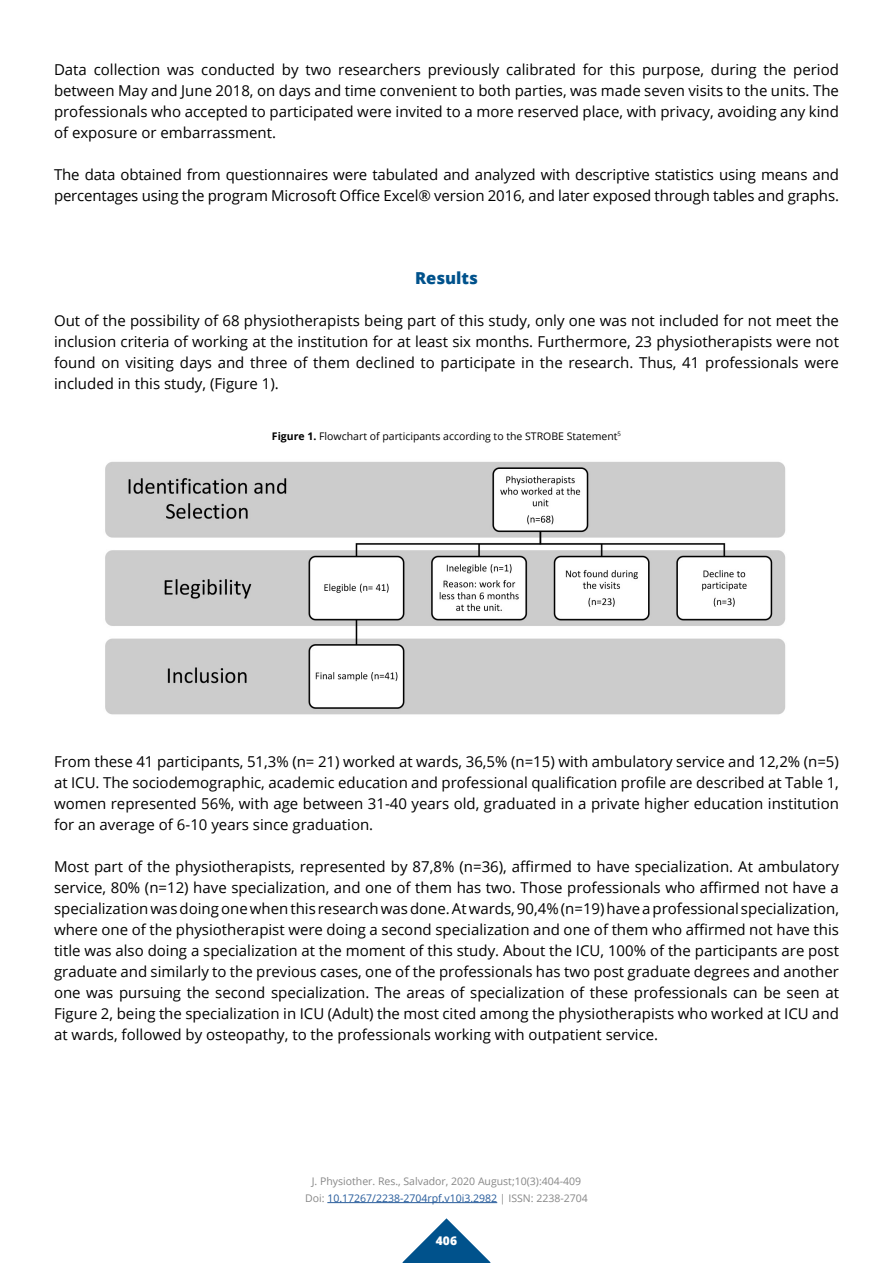
<style>
.page{position:relative;width:893px;height:1263px;background:#fff}
.page>*{position:absolute;margin:0;border:0;box-sizing:border-box;transform-origin:0 0}
.t1{font:800 16.5px "Open Sans";color:#00528c}
.t2{font:15px/21px "Open Sans";color:#000;text-align:justify}
.t3{font:800 12px "Open Sans";color:#fff}
.t4{font:10.5px/16.5px "Open Sans";color:#878787;text-align:center}
.t5{font:10.5px "Open Sans";color:#000}
.s1{font-weight:700}
.s2{color:#265b9b}
</style>
<div class="page">
<svg style="left:402px;top:1218px;width:89px;height:45px"></svg>
<hr style="left:327px;top:1202px;width:170px;height:1px;background:#265b9b">
<img style="left:105px;top:462px;width:681px;height:253px">
<p class="t2" style="left:54px;top:59px;width:786px">Data collection was conducted by two researchers previously calibrated for this purpose, during the period between May and June 2018, on days and time convenient to both parties, was made seven visits to the units. The professionals who accepted to participated were invited to a more reserved place, with privacy, avoiding any kind of exposure or embarrassment.</p>
<p class="t2" style="left:54px;top:164px;width:786px">The data obtained from questionnaires were tabulated and analyzed with descriptive statistics using means and percentages using the program Microsoft Office Excel® version 2016, and later exposed through tables and graphs.</p>
<p class="t1" style="left:415px;top:266px;width:64px">Results</p>
<p class="t2" style="left:54px;top:310px;width:786px">Out of the possibility of 68 physiotherapists being part of this study, only one was not included for not meet the inclusion criteria of working at the institution for at least six months. Furthermore, 23 physiotherapists were not found on visiting days and three of them declined to participate in the research. Thus, 41 professionals were included in this study, (Figure 1).</p>
<p class="t5" style="left:272px;top:429px;width:351px"><span class="s1">Figure 1.</span> Flowchart of participants according to the STROBE Statement<sup>5</sup></p>
<p class="t2" style="left:54px;top:751px;width:786px">From these 41 participants, 51,3% (n= 21) worked at wards, 36,5% (n=15) with ambulatory service and 12,2% (n=5) at ICU. The sociodemographic, academic education and professional qualification profile are described at Table 1, women represented 56%, with age between 31-40 years old, graduated in a private higher education institution for an average of 6-10 years since graduation.</p>
<p class="t2" style="left:54px;top:856px;width:786px">Most part of the physiotherapists, represented by 87,8% (n=36), affirmed to have specialization. At ambulatory service, 80% (n=12) have specialization, and one of them has two. Those professionals who affirmed not have a specialization was doing one when this research was done. At wards, 90,4% (n=19) have a professional specialization, where one of the physiotherapist were doing a second specialization and one of them who affirmed not have this title was also doing a specialization at the moment of this study. About the ICU, 100% of the participants are post graduate and similarly to the previous cases, one of the professionals has two post graduate degrees and another one was pursuing the second specialization. The areas of specialization of these professionals can be seen at Figure 2, being the specialization in ICU (Adult) the most cited among the physiotherapists who worked at ICU and at wards, followed by osteopathy, to the professionals working with outpatient service.</p>
<p class="t4" style="left:305px;top:1173px;width:284px">J. Physiother. Res., Salvador, 2020 August;10(3):404-409<br>Doi: <span class="s2">10.17267/2238-2704rpf.v10i3.2982</span> | ISSN: 2238-2704</p>
<p class="t3" style="left:436px;top:1232px;width:23px">406</p>
</div>
